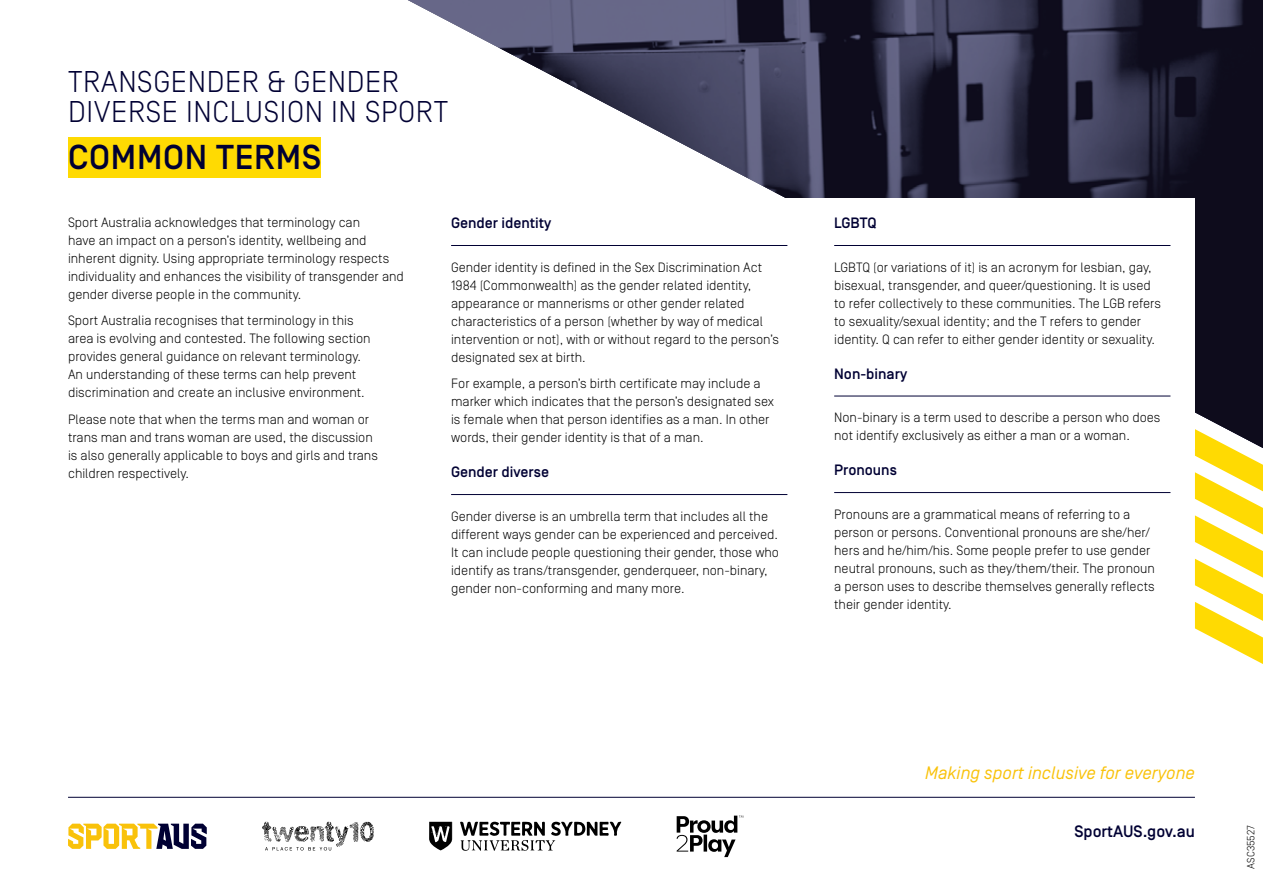
<style>
.page{position:relative;width:1263px;height:893px;background:#fff}
.page>*{position:absolute;margin:0;border:0;box-sizing:border-box;transform-origin:0 0}
.Heading_1{font:500 34.5px "Simplon Norm";letter-spacing:.02em;color:#003}
.Heading_1-2{font:300 30px/30px "Simplon Norm";letter-spacing:.02em;color:#003}
.t1{font:italic 18px "Simplon Norm";color:#f9c20a}
.t2{font:500 16.5px "Simplon Norm";color:#003}
.Case_study{font:500 15px "Simplon Norm";color:#003}
.Body{font:300 13.5px/18px "Simplon Norm";color:#000}
.t3{font:300 10.5px "Simplon Norm";color:#000}
</style>
<div class="page">
<svg style="left:676px;top:815px;width:67px;height:42px"></svg>
<svg style="left:460px;top:821px;width:161px;height:30px"></svg>
<svg style="left:429px;top:822px;width:24px;height:28px"></svg>
<svg style="left:262px;top:822px;width:112px;height:29px"></svg>
<svg style="left:68px;top:824px;width:139px;height:25px"></svg>
<hr style="left:68px;top:797px;width:1127px;height:1px;background:#003">
<svg style="left:408px;top:0;width:855px;height:429px"></svg>
<svg style="left:1195px;top:429px;width:68px;height:235px"></svg>
<div style="left:743px;top:198px;width:452px;height:251px;background:#fff"></div>
<div style="left:68px;top:64px;width:384px;height:66px;background:#fff"></div>
<div style="left:68px;top:137px;width:252px;height:41px;background:#ffda02"></div>
<hr style="left:451px;top:245px;width:336px;height:1px;background:#003">
<hr style="left:451px;top:494px;width:336px;height:1px;background:#003">
<hr style="left:834px;top:245px;width:336px;height:1px;background:#003">
<hr style="left:834px;top:396px;width:336px;height:1px;background:#003">
<hr style="left:834px;top:492px;width:336px;height:1px;background:#003">
<h1 class="Heading_1-2" style="left:68px;top:67px;width:382px">TRANSGENDER &amp; GENDER<br>DIVERSE INCLUSION IN SPORT</h1>
<h1 class="Heading_1" style="left:68px;top:139px;width:255px">COMMON TERMS</h1>
<p class="Body" style="left:68px;top:213px;width:337px">Sport Australia acknowledges that terminology can<br>have an impact on a person’s identity, wellbeing and inherent dignity. Using appropriate terminology respects individuality and enhances the visibility of transgender and gender diverse people in the community.</p>
<p class="Body" style="left:68px;top:312px;width:304px">Sport Australia recognises that terminology in this area is evolving and contested. The following section provides general guidance on relevant terminology.<br>An understanding of these terms can help prevent discrimination and create an inclusive environment.</p>
<p class="Body" style="left:68px;top:410px;width:311px">Please note that when the terms man and woman or trans man and trans woman are used, the discussion is also generally applicable to boys and girls and trans children respectively.</p>
<p class="Case_study" style="left:451px;top:215px;width:102px">Gender identity</p>
<p class="Body" style="left:451px;top:258px;width:329px">Gender identity is defined in the Sex Discrimination Act 1984 (Commonwealth) as the gender related identity, appearance or mannerisms or other gender related characteristics of a person (whether by way of medical intervention or not), with or without regard to the person’s designated sex at birth.</p>
<p class="Body" style="left:451px;top:375px;width:324px">For example, a person’s birth certificate may include a marker which indicates that the person’s designated sex is female when that person identifies as a man. In other words, their gender identity is that of a man.</p>
<p class="Case_study" style="left:451px;top:464px;width:99px">Gender diverse</p>
<p class="Body" style="left:451px;top:507px;width:329px">Gender diverse is an umbrella term that includes all the different ways gender can be experienced and perceived.<br>It can include people questioning their gender, those who identify as trans/transgender, genderqueer, non-binary, gender non-conforming and many more.</p>
<p class="Case_study" style="left:834px;top:215px;width:44px">LGBTQ</p>
<p class="Body" style="left:834px;top:258px;width:328px">LGBTQ (or variations of it) is an acronym for lesbian, gay, bisexual, transgender, and queer/questioning. It is used to refer collectively to these communities. The LGB refers to sexuality/sexual identity; and the T refers to gender identity. Q can refer to either gender identity or sexuality.</p>
<p class="Case_study" style="left:834px;top:366px;width:75px">Non-binary</p>
<p class="Body" style="left:834px;top:409px;width:328px">Non-binary is a term used to describe a person who does not identify exclusively as either a man or a woman.</p>
<p class="Case_study" style="left:834px;top:462px;width:64px">Pronouns</p>
<p class="Body" style="left:834px;top:505px;width:322px">Pronouns are a grammatical means of referring to a person or persons. Conventional pronouns are she/her/ hers and he/him/his. Some people prefer to use gender neutral pronouns, such as they/them/their. The pronoun a person uses to describe themselves generally reflects their gender identity.</p>
<h3 class="t1" style="left:925px;top:763px;width:271px">Making sport inclusive for everyone</h3>
<p class="t2" style="left:1074px;top:822px;width:122px">SportAUS.gov.au</p>
<p class="t3" style="left:1245px;top:868px;width:45px;rotate:-90deg">ASC35527</p>
</div>
